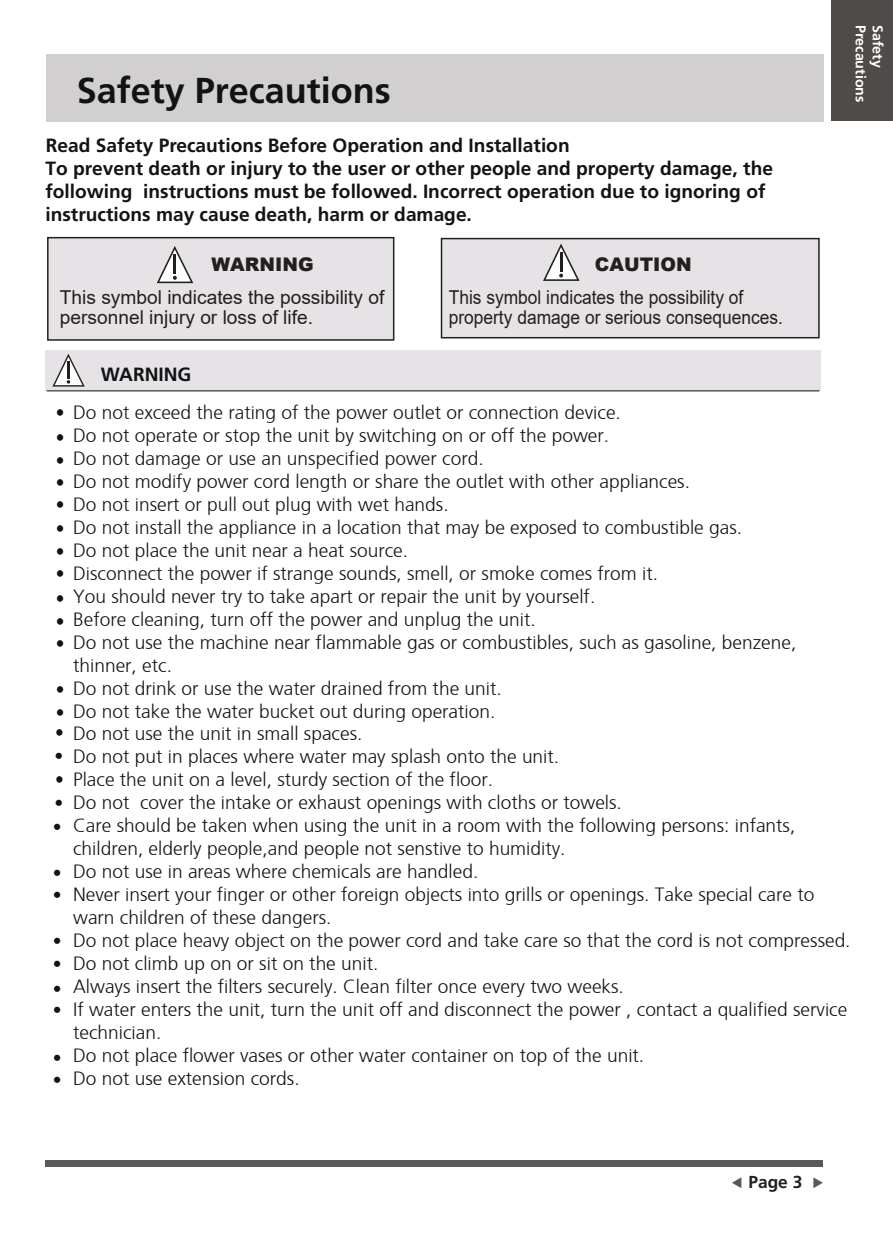
<style>
.page{position:relative;width:893px;height:1234px;background:#fff}
.page>*{position:absolute;margin:0;border:0;box-sizing:border-box;transform-origin:0 0}
.t1{font:700 36px "Frutiger LT Std";color:#121314}
.t2{font:300 19.2px/23px "Frutiger";color:#121314}
.t3{font:700 19.2px/23.2px "Frutiger LT Std";color:#121314}
.t4{font:19.2px/20.1px "Arial";color:#241f1f;scale:.91 1}
.t5{font:19.2px/20.1px "Arial";color:#241f1f}
.t6{font:900 18.75px "Arial";color:#241f1f}
.t7{font:300 18.75px "Frutiger";color:#121314;scale:.93 1}
.t8{font:300 17.7px/21.8px "Frutiger";color:#121314}
.t9{font:700 17.4px "Frutiger LT Std";color:#241f1f}
.t10{font:700 14.25px "Frutiger LT Std";color:#fff}
.s1{font-size:18.75px}
</style>
<div class="page">
<div style="left:46px;top:54px;width:777px;height:67px;background:#d2cfd1"></div>
<div style="left:831px;top:0;width:62px;height:120px;background:#4e4b49"></div>
<div style="left:45px;top:1159px;width:778px;height:7px;background:#5a5958"></div>
<div style="left:45px;top:350px;width:776px;height:41px;background:#e5e3e5"></div>
<div style="left:47px;top:237px;width:347px;height:103px;background:#e5e3e5;border:2px solid #241f1f"></div>
<div style="left:441px;top:238px;width:379px;height:100px;background:#e5e3e5;border:2px solid #241f1f"></div>
<hr style="left:47px;top:390px;width:772px;height:1px;background:#5a5958">
<svg style="left:157px;top:246px;width:36px;height:37px"></svg>
<svg style="left:52px;top:353px;width:33px;height:33px"></svg>
<svg style="left:543px;top:243px;width:37px;height:38px"></svg>
<h1 class="t1" style="left:77px;top:69px;width:316px">Safety Precautions</h1>
<p class="t3" style="left:45px;top:133px;width:729px">Read Safety Precautions Before Operation and Installation<br>To prevent death or injury to the user or other people and property damage, the following instructions must be followed. Incorrect operation due to ignoring of instructions may cause death, harm or damage.</p>
<p class="t6" style="left:212px;top:250px;width:104px">WARNING</p>
<p class="t6" style="left:595px;top:250px;width:98px">CAUTION</p>
<p class="t4" style="left:449px;top:287px;width:369px">This symbol indicates the possibility of property damage or serious consequences.</p>
<p class="t5" style="left:60px;top:287px;width:326px">This symbol indicates the possibility of personnel injury or loss of life.</p>
<p class="t3" style="left:101px;top:363px;width:92px">WARNING</p>
<p class="t10" style="left:869px;top:25px;width:79px;rotate:90deg">Precautions</p>
<p class="t10" style="left:886px;top:25px;width:44px;rotate:90deg">Safety</p>
<p class="t2" style="left:56px;top:400px;width:566px"><span class="s1">•</span> Do not exceed the rating of the power outlet or connection device.</p>
<p class="t2" style="left:56px;top:423px;width:555px"><span class="s1">•</span> Do not operate or stop the unit by switching on or off the power.</p>
<p class="t2" style="left:56px;top:445px;width:429px"><span class="s1">•</span> Do not damage or use an unspecified power cord.</p>
<p class="t2" style="left:56px;top:468px;width:636px"><span class="s1">•</span> Do not modify power cord length or share the outlet with other appliances.</p>
<p class="t2" style="left:56px;top:491px;width:394px"><span class="s1">•</span> Do not insert or pull out plug with wet hands.</p>
<p class="t2" style="left:56px;top:514px;width:688px"><span class="s1">•</span> Do not install the appliance in a location that may be exposed to combustible gas.</p>
<p class="t2" style="left:56px;top:537px;width:354px"><span class="s1">•</span> Do not place the unit near a heat source.</p>
<p class="t2" style="left:56px;top:560px;width:604px"><span class="s1">•</span> Disconnect the power if strange sounds, smell, or smoke comes from it.</p>
<p class="t2" style="left:56px;top:583px;width:541px"><span class="s1">•</span> You should never try to take apart or repair the unit by yourself.</p>
<p class="t2" style="left:56px;top:606px;width:481px"><span class="s1">•</span> Before cleaning, turn off the power and unplug the unit.</p>
<p class="t2" style="left:73px;top:629px;width:725px;text-indent:-17px"><span class="s1">•</span> Do not use the machine near flammable gas or combustibles, such as gasoline, benzene, thinner, etc.</p>
<p class="t2" style="left:56px;top:675px;width:447px"><span class="s1">•</span> Do not drink or use the water drained from the unit.</p>
<p class="t2" style="left:73px;top:698px;width:779px;text-indent:-17px"><span class="s1">•</span> Do not take the water bucket out during operation.<br>Do not use the unit in small spaces.<br>Do not put in places where water may splash onto the unit.<br>Place the unit on a level, sturdy section of the floor.<br>Do not cover the intake or exhaust openings with cloths or towels.<br>Care should be taken when using the unit in a room with the following persons: infants, children, elderly people,and people not senstive to humidity.<br>Do not use in areas where chemicals are handled.<br>Never insert your finger or other foreign objects into grills or openings. Take special care to warn children of these dangers.<br>Do not place heavy object on the power cord and take care so that the cord is not compressed.<br>Do not climb up on or sit on the unit.<br>Always insert the filters securely. Clean filter once every two weeks.<br>If water enters the unit, turn the unit off and disconnect the power , contact a qualified service technician.<br>Do not place flower vases or other water container on top of the unit.<br>Do not use extension cords.</p>
<p class="t7" style="left:55px;top:719px;width:11px">•</p>
<p class="t8" style="left:54px;top:744px;width:10px">•</p>
<p class="t7" style="left:55px;top:766px;width:11px">•</p>
<p class="t8" style="left:54px;top:790px;width:10px">•</p>
<p class="t8" style="left:53px;top:814px;width:10px">•</p>
<p class="t8" style="left:53px;top:860px;width:10px">• •</p>
<p class="t8" style="left:53px;top:927px;width:10px;line-height:23px">• •</p>
<p class="t8" style="left:53px;top:976px;width:10px">•</p>
<p class="t8" style="left:53px;top:997px;width:10px">•</p>
<p class="t8" style="left:53px;top:1044px;width:10px">• •</p>
<p class="t9" style="left:748px;top:1171px;width:55px">Page 3</p>
</div>
